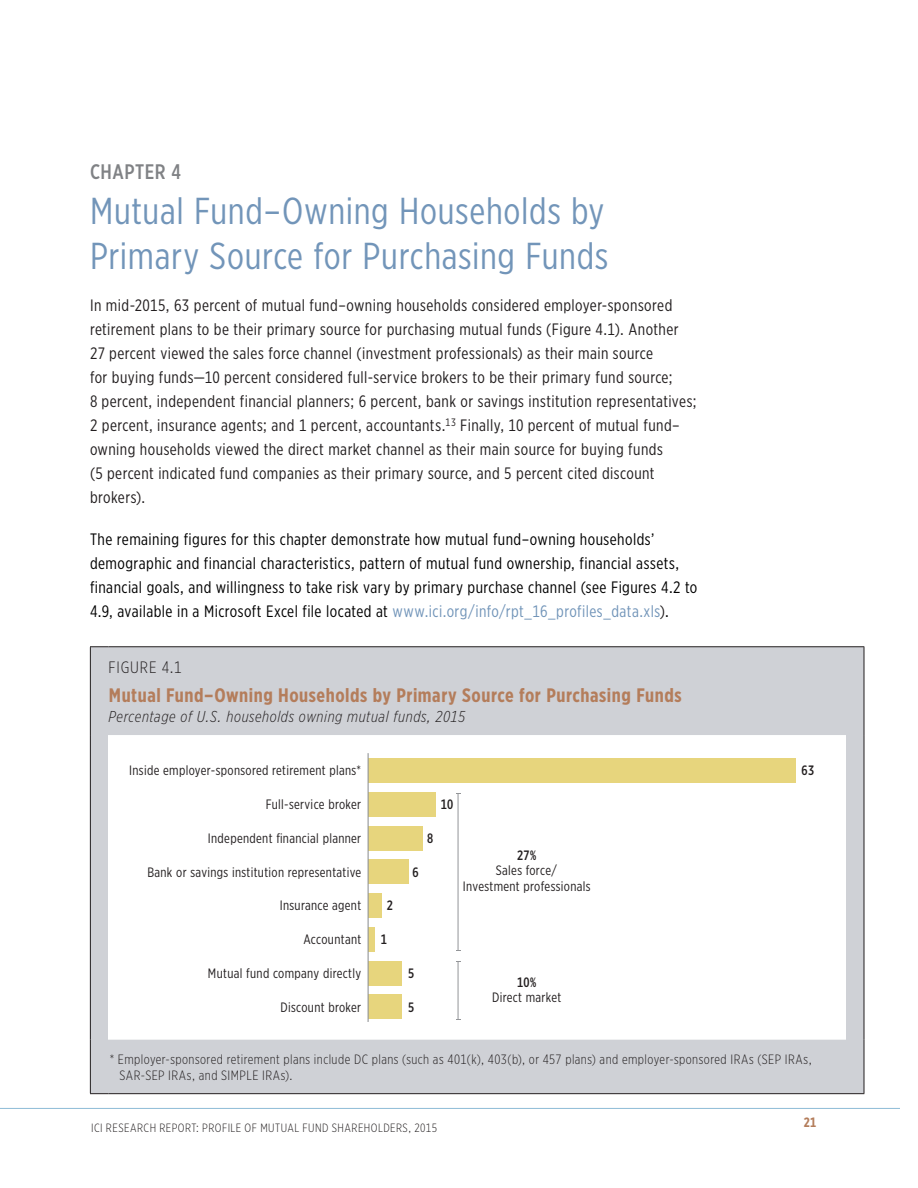
<style>
.page{position:relative;width:918px;height:1188px;background:#fff}
.page>*{position:absolute;margin:0;border:0;box-sizing:border-box;transform-origin:0 0}
.Heading_Inside{font:37.5px/45px "Gotham X Narrow";letter-spacing:.02em;color:#7295b9}
.Heading_2_inside{font:500 21px "Gotham X Narrow";letter-spacing:.025em;color:#808285}
.Figure_heading{font:700 19.5px "Gotham X Narrow";letter-spacing:.03em;color:#b47d5b}
.Text{font:16.5px/24px "Gotham X Narrow";letter-spacing:.025em;color:#231f20}
.Text-2{font:16.5px/24px "Gotham X Narrow";letter-spacing:.025em;color:#000}
.Figure_number{font:300 16.5px "Gotham X Narrow";letter-spacing:.05em;color:#231f20}
.Figure_heading_secon{font:italic 300 15.75px "Gotham X Narrow";letter-spacing:.04em;color:#231f20}
.t1{font:13.65px/15.1px "Gotham X Narrow";letter-spacing:.025em;color:#231f20;text-align:center}
.t2{font:500 13.65px "Gotham X Narrow";color:#231f20}
.Figure_footnote{font:300 13.5px/16.2px "Gotham X Narrow";letter-spacing:.035em;color:#231f20}
.t3{font:700 13.5px "Gotham X Narrow";color:#b47d5b}
.t4{font:300 12px "Gotham X Narrow";letter-spacing:.04em;color:#231f20}
.s1{color:#7295b9}
.s2{color:#231f20}
.s3{font-weight:500}
</style>
<div class="page">
<hr style="left:0;top:1108px;width:900px;height:1px;background:#8dbcd7">
<svg style="left:91px;top:647px;width:773px;height:446px"></svg>
<div style="left:90px;top:735px;width:18px;height:305px;background:#cfd1d6"></div>
<svg style="left:90px;top:646px;width:18px;height:1px"></svg>
<hr style="left:90px;top:647px;width:1px;height:88px;background:#231f20">
<hr style="left:108px;top:646px;width:738px;height:1px;background:#231f20">
<svg style="left:846px;top:646px;width:18px;height:1px"></svg>
<hr style="left:864px;top:647px;width:1px;height:88px;background:#231f20">
<hr style="left:90px;top:735px;width:1px;height:305px;background:#231f20">
<hr style="left:864px;top:735px;width:1px;height:305px;background:#231f20">
<hr style="left:90px;top:1040px;width:1px;height:53px;background:#231f20">
<hr style="left:864px;top:1040px;width:1px;height:53px;background:#231f20">
<svg style="left:90px;top:1093px;width:18px;height:1px"></svg>
<hr style="left:108px;top:1093px;width:738px;height:1px;background:#231f20">
<svg style="left:846px;top:1093px;width:18px;height:1px"></svg>
<div style="left:368px;top:758px;width:428px;height:25px;background:#e7d57d"></div>
<div style="left:368px;top:792px;width:68px;height:24px;background:#e7d57d"></div>
<div style="left:368px;top:826px;width:54px;height:24px;background:#e7d57d"></div>
<div style="left:368px;top:860px;width:41px;height:24px;background:#e7d57d"></div>
<div style="left:368px;top:893px;width:14px;height:25px;background:#e7d57d"></div>
<div style="left:368px;top:927px;width:7px;height:24px;background:#e7d57d"></div>
<div style="left:368px;top:961px;width:34px;height:24px;background:#e7d57d"></div>
<div style="left:368px;top:995px;width:34px;height:24px;background:#e7d57d"></div>
<hr style="left:458px;top:793px;width:1px;height:157px;background:#939598">
<hr style="left:458px;top:962px;width:1px;height:57px;background:#939598">
<hr style="left:368px;top:753px;width:1px;height:269px;background:#939598">
<p class="Heading_2_inside" style="left:90px;top:159px;width:92px">CHAPTER 4</p>
<p class="Heading_Inside" style="left:90px;top:188px;width:520px">Mutual Fund–Owning Households by<br>Primary Source for Purchasing Funds</p>
<p class="Text" style="left:90px;top:293px;width:608px">In mid-2015, 63 percent of mutual fund–owning households considered employer-sponsored retirement plans to be their primary source for purchasing mutual funds (Figure 4.1). Another 27 percent viewed the sales force channel (investment professionals) as their main source<br>for buying funds—10 percent considered full-service brokers to be their primary fund source;<br>8 percent, independent financial planners; 6 percent, bank or savings institution representatives; 2 percent, insurance agents; and 1 percent, accountants.<sup>13</sup> Finally, 10 percent of mutual fund– owning households viewed the direct market channel as their main source for buying funds<br>(5 percent indicated fund companies as their primary source, and 5 percent cited discount brokers).</p>
<p class="Text-2" style="left:90px;top:527px;width:609px">The remaining figures for this chapter demonstrate how mutual fund–owning households’ demographic and financial characteristics, pattern of mutual fund ownership, financial assets, financial goals, and willingness to take risk vary by primary purchase channel (see Figures 4.2 to 4.9, available in a Microsoft Excel file located at <span class="s1">www.ici.org/info/rpt_16_profiles_data.xls</span><span class="s2">)</span>.</p>
<p class="Figure_number" style="left:109px;top:658px;width:75px">FIGURE 4.1</p>
<p class="Figure_heading" style="left:109px;top:683px;width:574px">Mutual Fund–Owning Households by Primary Source for Purchasing Funds</p>
<p class="Figure_heading_secon" style="left:109px;top:707px;width:358px">Percentage of U.S. households owning mutual funds, 2015</p>
<p class="t1" style="left:129px;top:763px;width:233px">Inside employer-sponsored retirement plans*</p>
<p class="t1" style="left:266px;top:796px;width:97px">Full-service broker</p>
<p class="t2" style="left:441px;top:796px;width:14px">10</p>
<p class="t1" style="left:208px;top:830px;width:155px">Independent financial planner</p>
<p class="t2" style="left:427px;top:830px;width:8px">8</p>
<p class="t1" style="left:147px;top:864px;width:215px">Bank or savings institution representative</p>
<p class="t2" style="left:413px;top:864px;width:8px">6</p>
<p class="t1" style="left:463px;top:848px;width:129px"><span class="s3">27%<br></span>Sales force/<br>Investment professionals</p>
<p class="t1" style="left:280px;top:898px;width:83px">Insurance agent</p>
<p class="t2" style="left:387px;top:897px;width:8px">2</p>
<p class="t1" style="left:303px;top:931px;width:59px">Accountant</p>
<p class="t2" style="left:381px;top:931px;width:8px">1</p>
<p class="t1" style="left:208px;top:965px;width:155px">Mutual fund company directly</p>
<p class="t1" style="left:281px;top:999px;width:82px">Discount broker</p>
<p class="t2" style="left:408px;top:965px;width:8px">5</p>
<p class="t2" style="left:408px;top:998px;width:8px">5</p>
<p class="t1" style="left:492px;top:974px;width:71px"><span class="s3">10%<br></span>Direct market</p>
<p class="t2" style="left:802px;top:762px;width:14px">63</p>
<p class="Figure_footnote" style="left:120px;top:1051px;width:694px;text-indent:-10px">* Employer-sponsored retirement plans include DC plans (such as 401(k), 403(b), or 457 plans) and employer-sponsored IRAs (SEP IRAs,<br>SAR-SEP IRAs, and SIMPLE IRAs).</p>
<p class="t4" style="left:91px;top:1120px;width:348px">ICI RESEARCH REPORT: PROFILE OF MUTUAL FUND SHAREHOLDERS, 2015</p>
<p class="t3" style="left:804px;top:1114px;width:14px">21</p>
</div>
